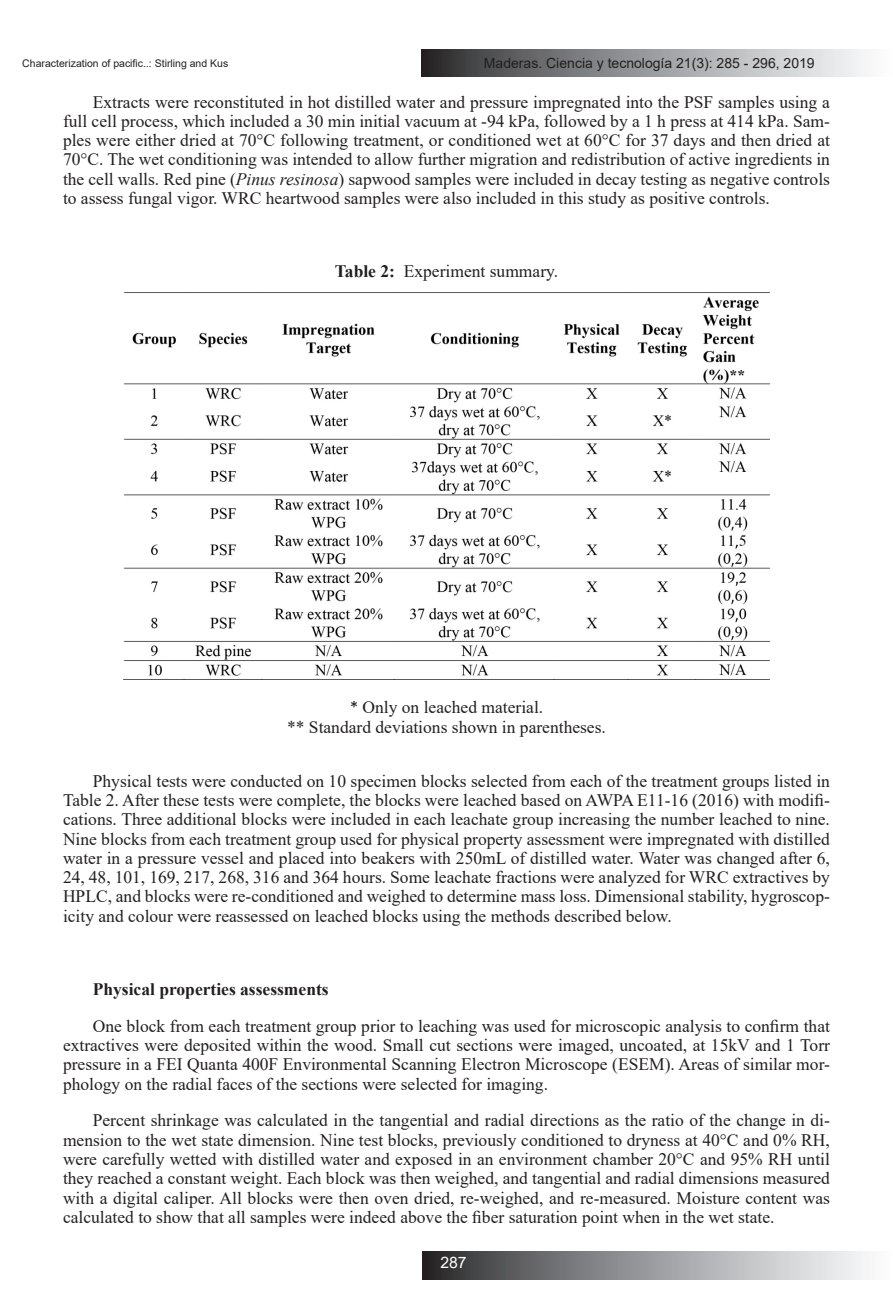
<style>
.page{position:relative;width:893px;height:1315px;background:#fff}
.page>*{position:absolute;margin:0;border:0;box-sizing:border-box;transform-origin:0 0}
.t1{font:17.5px/19.2px "Times New Roman";color:#231f20;text-align:justify}
.t2{font:700 17.5px "Times New Roman";color:#231f20}
.t3{font:15.75px "Arial";color:#fff}
.t4{font:14px "Arial";color:#231f20}
.t5{font:10.5px "Arial";color:#231f20}
.s1{font-style:italic}
.s2{font-weight:700}
.s3{font-family:"Calibri"}
</style>
<div class="page">
<svg style="left:422px;top:49px;width:444px;height:28px;background:#949597"></svg>
<svg style="left:423px;top:1252px;width:444px;height:27px;background:#949597"></svg>
<img style="left:124px;top:296px;width:645px;height:380px">
<p class="t5" style="left:22px;top:56px;width:207px">Characterization of pacific..: Stirling and Kus</p>
<p class="t4" style="left:484px;top:53px;width:332px">Maderas. Ciencia y tecnología 21(3): 285 - 296, 2019</p>
<p class="t1" style="left:63px;top:92px;width:768px;text-indent:30px">Extracts were reconstituted in hot distilled water and pressure impregnated into the PSF samples using a full cell process, which included a 30 min initial vacuum at -94 kPa, followed by a 1 h press at 414 kPa. Sam&shy;ples were either dried at 70°C following treatment, or conditioned wet at 60°C for 37 days and then dried at 70°C. The wet conditioning was intended to allow further migration and redistribution of active ingredients in the cell walls. Red pine (<span class="s1">Pinus resinosa</span>) sapwood samples were included in decay testing as negative controls to assess fungal vigor. WRC heartwood samples were also included in this study as positive controls.</p>
<p class="t1" style="left:335px;top:261px;width:225px"><span class="s2">Table 2:</span> Experiment summary.</p>
<p class="t1" style="left:350px;top:697px;width:195px"><span class="s3">*</span> Only on leached material.</p>
<p class="t1" style="left:287px;top:716px;width:320px">** Standard deviations shown in parentheses.</p>
<p class="t1" style="left:63px;top:771px;width:768px;text-indent:30px">Physical tests were conducted on 10 specimen blocks selected from each of the treatment groups listed in Table 2. After these tests were complete, the blocks were leached based on AWPA E11-16 (2016) with modifi&shy;cations. Three additional blocks were included in each leachate group increasing the number leached to nine.<br>Nine blocks from each treatment group used for physical property assessment were impregnated with distilled water in a pressure vessel and placed into beakers with 250mL of distilled water. Water was changed after 6, 24, 48, 101, 169, 217, 268, 316 and 364 hours. Some leachate fractions were analyzed for WRC extractives by HPLC, and blocks were re-conditioned and weighed to determine mass loss. Dimensional stability, hygroscop&shy;icity and colour were reassessed on leached blocks using the methods described below.</p>
<p class="t2" style="left:93px;top:976px;width:237px">Physical properties assessments</p>
<p class="t1" style="left:63px;top:1016px;width:768px;text-indent:30px">One block from each treatment group prior to leaching was used for microscopic analysis to confirm that extractives were deposited within the wood. Small cut sections were imaged, uncoated, at 15kV and 1 Torr pressure in a FEI Quanta 400F Environmental Scanning Electron Microscope (ESEM). Areas of similar mor&shy;phology on the radial faces of the sections were selected for imaging.</p>
<p class="t1" style="left:63px;top:1110px;width:768px;text-indent:30px">Percent shrinkage was calculated in the tangential and radial directions as the ratio of the change in di&shy;mension to the wet state dimension. Nine test blocks, previously conditioned to dryness at 40°C and 0% RH, were carefully wetted with distilled water and exposed in an environment chamber 20°C and 95% RH until they reached a constant weight. Each block was then weighed, and tangential and radial dimensions measured with a digital caliper. All blocks were then oven dried, re-weighed, and re-measured. Moisture content was calculated to show that all samples were indeed above the fiber saturation point when in the wet state.</p>
<p class="t3" style="left:440px;top:1252px;width:28px">287</p>
</div>
